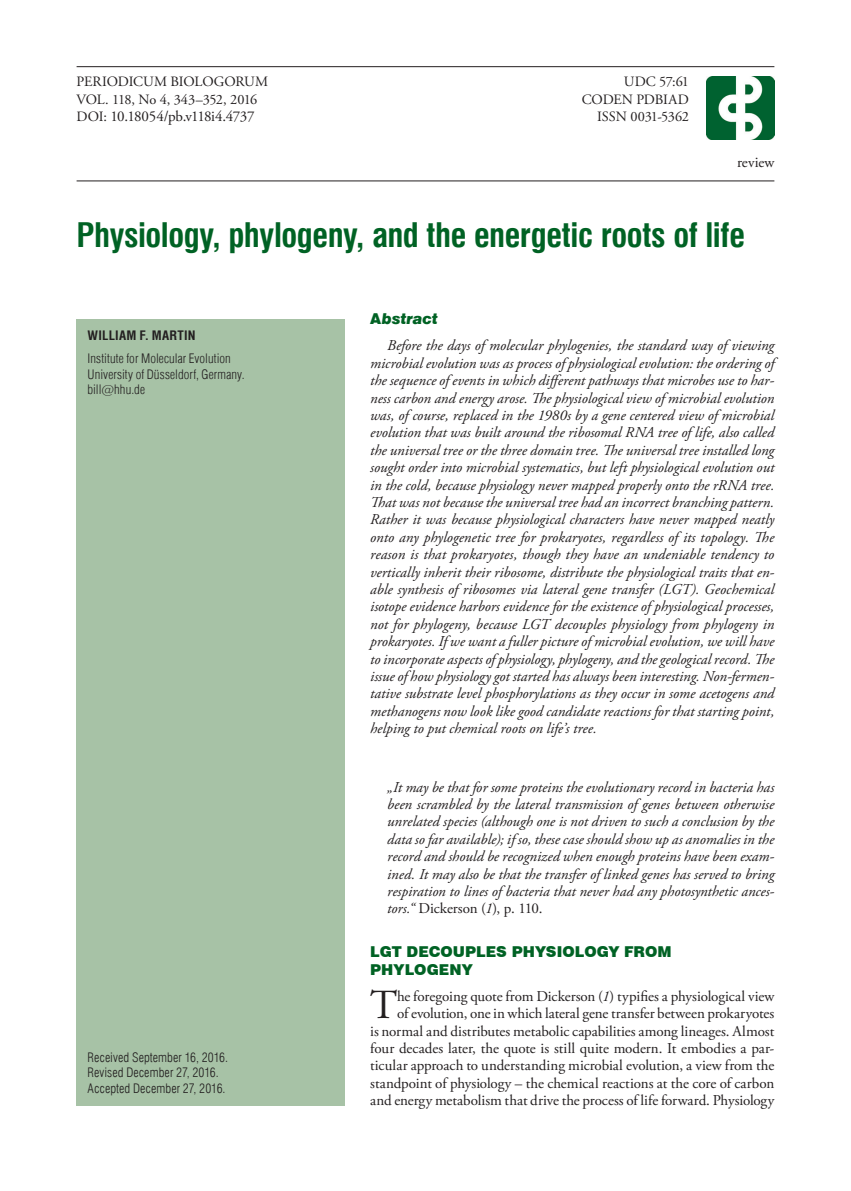
<style>
.page{position:relative;width:851px;height:1191px;background:#fff}
.page>*{position:absolute;margin:0;border:0;box-sizing:border-box;transform-origin:0 0}
.t1{font:41.25px "Adobe Garamond Pro";color:#231f20}
.t2{font:700 condensed 33px "Swiss 721 BT";letter-spacing:-.015em;color:#006224}
.t3{font:italic 15px/17.4px "Adobe Garamond Pro";color:#231f20;text-align:justify}
.t4{font:15px/17.4px "Adobe Garamond Pro";letter-spacing:-.005em;color:#231f20;text-align:right}
.t5{font:900 15px/18px "Swiss 721 BT";letter-spacing:.005em;color:#006224}
.t6{font:15px "Adobe Garamond Pro";letter-spacing:-.025em;color:#231f20}
.t7{font:italic 900 15px "Swiss 721 BT";color:#006224}
.t8{font:14.25px "Adobe Garamond Pro";letter-spacing:-.02em;color:#231f20}
.t9{font:14.25px "Adobe Garamond Pro";letter-spacing:-.04em;color:#231f20}
.t10{font:12.75px/15.3px "Helvetica Condensed Light HR Normal";letter-spacing:.005em;color:#231f20}
.t11{font:300 condensed 12.75px/15.3px "Swiss 721 BT";letter-spacing:.005em;color:#231f20}
.t12{font:700 condensed 12.75px "Helvetica";letter-spacing:.02em;color:#231f20}
.s1{font-size:14.25px}
.s2{font-family:"Swiss 721 BT";font-weight:300}
.s3{font-style:normal}
.s4{font-style:italic}
</style>
<div class="page">
<img style="left:706px;top:76px;width:68px;height:64px">
<hr style="left:77px;top:66px;width:697px;height:1px;background:#231f20">
<hr style="left:77px;top:180px;width:697px;height:1px;background:#231f20">
<div style="left:77px;top:319px;width:267px;height:787px;background:#a7c2a6"></div>
<p class="t8" style="left:77px;top:73px;width:193px">PERIODICUM BIOLOGORUM</p>
<p class="t8" style="left:623px;top:73px;width:67px">UDC 57:61</p>
<p class="t9" style="left:77px;top:90px;width:182px">VOL. 118, No 4, 343–352, 2016</p>
<p class="t8" style="left:581px;top:90px;width:109px">CODEN PDBIAD</p>
<p class="t6" style="left:77px;top:107px;width:179px"><span class="s1">DOI:</span> 10.18054/pb.v118i4.4737</p>
<p class="t8" style="left:597px;top:108px;width:93px">ISSN 0031-5362</p>
<p class="t4" style="left:737px;top:154px;width:39px">review</p>
<h2 class="t2" style="left:77px;top:215px;width:670px">Physiology, phylogeny, and the energetic roots of life</h2>
<p class="t12" style="left:88px;top:326px;width:109px">WILLIAM F. MARTIN</p>
<p class="t10" style="left:88px;top:351px;width:158px">Institute for Molecular Evolution<br>University of Düsseldorf, Germany. bill<span class="s2">@</span>hhu.de</p>
<p class="t11" style="left:88px;top:1049px;width:142px">Received September 16, 2016.<br>Revised December 27, 2016.<br>Accepted December 27, 2016.</p>
<p class="t7" style="left:370px;top:310px;width:69px"><span class="s3">A</span>bstract</p>
<p class="t3" style="left:370px;top:337px;width:405px;text-indent:17px">Before the days of molecular phylogenies, the standard way of viewing microbial evolution was as process of physiological evolution: the ordering of the sequence of events in which different pathways that microbes use to har&shy;ness carbon and energy arose. The physiological view of microbial evolution was, of course, replaced in the 1980s by a gene centered view of microbial evolution that was built around the ribosomal RNA tree of life, also called the universal tree or the three domain tree. The universal tree installed long sought order into microbial systematics, but left physiological evolution out in the cold, because physiology never mapped properly onto the rRNA tree.<br>That was not because the universal tree had an incorrect branching pattern.<br>Rather it was because physiological characters have never mapped neatly onto any phylogenetic tree for prokaryotes, regardless of its topology. The reason is that prokaryotes, though they have an undeniable tendency to vertically inherit their ribosome, distribute the physiological traits that en&shy;able synthesis of ribosomes via lateral gene transfer (LGT). Geochemical isotope evidence harbors evidence for the existence of physiological processes, not for phylogeny, because LGT decouples physiology from phylogeny in prokaryotes. If we want a fuller picture of microbial evolution, we will have to incorporate aspects of physiology, phylogeny, and the geological record. The issue of how physiology got started has always been interesting. Non-fermen&shy;tative substrate level phosphorylations as they occur in some acetogens and methanogens now look like good candidate reactions for that starting point, helping to put chemical roots on life’s tree.</p>
<p class="t3" style="left:387px;top:778px;width:388px">„It may be that for some proteins the evolutionary record in bacteria has been scrambled by the lateral transmission of genes between otherwise unrelated species (although one is not driven to such a conclusion by the data so far available); if so, these case should show up as anomalies in the record and should be recognized when enough proteins have been exam&shy;ined. It may also be that the transfer of linked genes has served to bring respiration to lines of bacteria that never had any photosynthetic ances&shy;tors.“ <span class="s3">Dickerson (</span>1<span class="s3">), p. 110.</span></p>
<p class="t5" style="left:370px;top:942px;width:303px">LGT DECOUPLES PHYSIOLOGY FROM<br>PHYLOGENY</p>
<h1 class="t1" style="left:370px;top:980px;width:29px">T</h1>
<p class="t4" style="left:370px;top:988px;width:405px">he foregoing quote from Dickerson (<span class="s4">1</span>) typifies a physiological view<br>of evolution, one in which lateral gene transfer between prokaryotes<br>is normal and distributes metabolic capabilities among lineages. Almost four decades later, the quote is still quite modern. It embodies a par&shy;ticular approach to understanding microbial evolution, a view from the standpoint of physiology – the chemical reactions at the core of carbon and energy metabolism that drive the process of life forward. Physiology</p>
</div>
